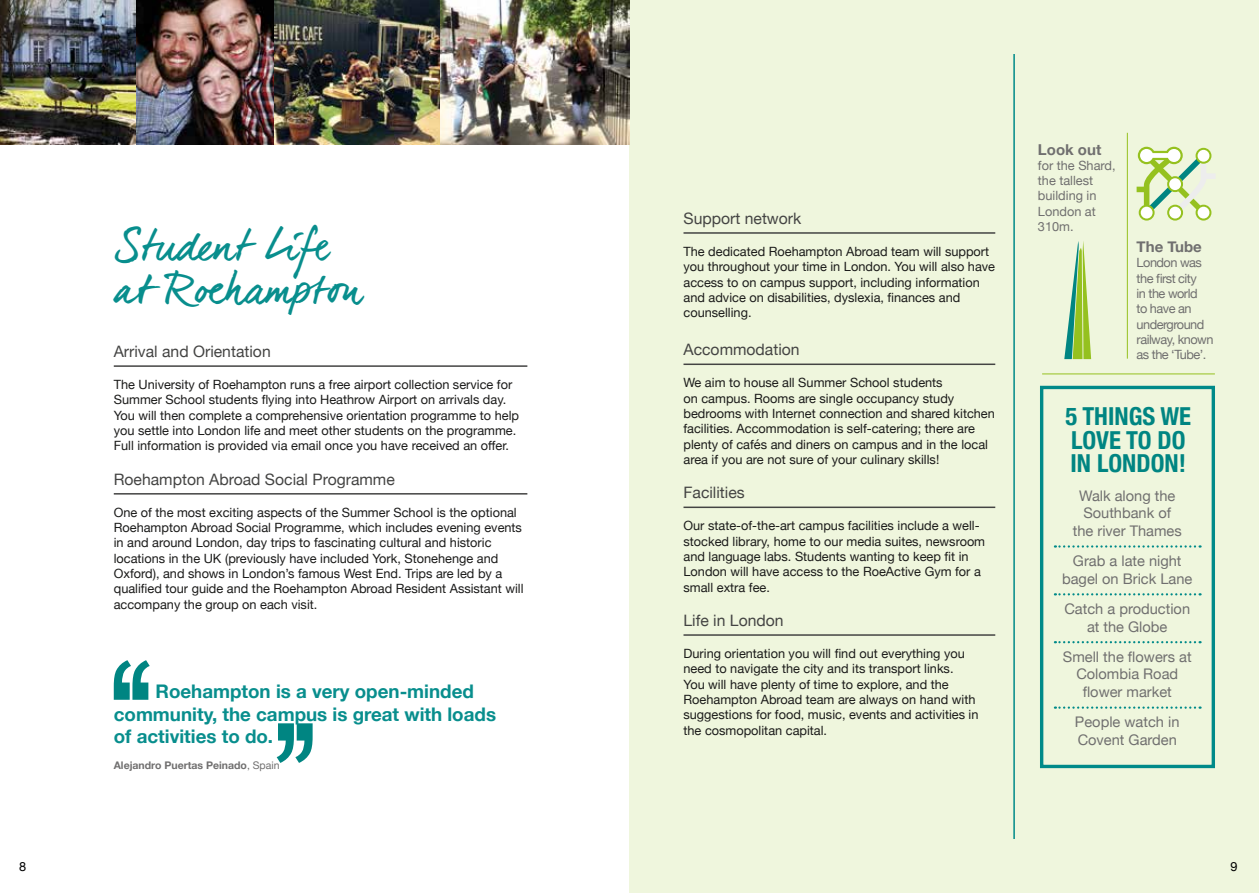
<style>
.page{position:relative;width:1259px;height:893px;background:#fff}
.page>*{position:absolute;margin:0;border:0;box-sizing:border-box;transform-origin:0 0}
.t1{font:42px/42.6px "dear Joe 6";letter-spacing:-.02em;color:#088e8d}
.t2{font:700 condensed 24.75px/23.4px "Helvetica Neue";color:#008582}
.t3{font:700 18.75px/22.5px "Helvetica Neue";color:#088e8d}
.t4{font:15.75px "Helvetica Neue";color:#444443}
.t5{font:700 15px "Helvetica Neue";color:#706f6f}
.t6{font:14.7px/17.5px "Helvetica Neue";color:#706f6f;text-align:center}
.t7{font:12.75px/15.3px "Helvetica Neue";color:#1b1b1a}
.t8{font:12.75px/15.3px "Helvetica Neue";letter-spacing:-.04em;color:#706f6f}
.t9{font:12.75px/15.3px "Helvetica Neue";color:#706f6f}
.t10{font:12.75px "Helvetica Neue";color:#000}
.t11{font:700 10.5px "Helvetica Neue";color:#706f6f}
.s1{font-weight:400}
</style>
<div class="page">
<div style="left:629px;top:0;width:630px;height:893px;background:#eff6dd"></div>
<hr style="left:1013px;top:54px;width:2px;height:785px;background:#008a89">
<hr style="left:114px;top:365px;width:413px;height:2px;background:#444443">
<hr style="left:114px;top:493px;width:413px;height:2px;background:#444443">
<hr style="left:683px;top:232px;width:312px;height:2px;background:#444443">
<hr style="left:683px;top:364px;width:312px;height:1px;background:#444443">
<hr style="left:683px;top:507px;width:312px;height:1px;background:#444443">
<hr style="left:683px;top:634px;width:312px;height:2px;background:#444443">
<hr style="left:1042px;top:374px;width:173px;height:1px;background:#95c11f">
<svg style="left:114px;top:660px;width:36px;height:40px"></svg>
<svg style="left:277px;top:723px;width:36px;height:40px"></svg>
<img style="left:0;top:0;width:137px;height:144px">
<img style="left:439px;top:0;width:190px;height:144px">
<img style="left:137px;top:0;width:302px;height:144px">
<svg style="left:1136px;top:147px;width:79px;height:74px"></svg>
<svg style="left:1064px;top:241px;width:27px;height:118px"></svg>
<hr style="left:1127px;top:133px;width:1px;height:226px;background:#95c11f">
<svg style="left:1055px;top:545px;width:145px;height:3px"></svg>
<svg style="left:1055px;top:593px;width:145px;height:2px"></svg>
<svg style="left:1055px;top:641px;width:145px;height:2px"></svg>
<svg style="left:1055px;top:706px;width:145px;height:3px"></svg>
<div style="left:1040px;top:386px;width:175px;height:382px;border:3px solid #008a89"></div>
<h1 class="t1" style="left:114px;top:224px;width:252px">Student Life at Roehampton</h1>
<p class="t4" style="left:114px;top:340px;width:158px">Arrival and Orientation</p>
<p class="t7" style="left:114px;top:378px;width:407px">The University of Roehampton runs a free airport collection service for Summer School students flying into Heathrow Airport on arrivals day.<br>You will then complete a comprehensive orientation programme to help you settle into London life and meet other students on the programme.<br>Full information is provided via email once you have received an offer.</p>
<p class="t4" style="left:114px;top:468px;width:282px">Roehampton Abroad Social Programme</p>
<p class="t7" style="left:114px;top:505px;width:411px">One of the most exciting aspects of the Summer School is the optional Roehampton Abroad Social Programme, which includes evening events in and around London, day trips to fascinating cultural and historic locations in the UK (previously have included York, Stonehenge and Oxford), and shows in London’s famous West End. Trips are led by a qualified tour guide and the Roehampton Abroad Resident Assistant will accompany the group on each visit.</p>
<h3 class="t3" style="left:114px;top:681px;width:384px;text-indent:42px">Roehampton is a very open-minded community, the campus is great with loads of activities to do.</h3>
<p class="t11" style="left:114px;top:757px;width:167px">Alejandro Puertas Peinado<span class="s1">, Spain</span></p>
<p class="t4" style="left:683px;top:207px;width:119px">Support network</p>
<p class="t7" style="left:683px;top:245px;width:313px">The dedicated Roehampton Abroad team will support you throughout your time in London. You will also have access to on campus support, including information and advice on disabilities, dyslexia, finances and counselling.</p>
<p class="t4" style="left:683px;top:338px;width:118px">Accommodation</p>
<p class="t7" style="left:683px;top:376px;width:313px">We aim to house all Summer School students<br>on campus. Rooms are single occupancy study bedrooms with Internet connection and shared kitchen facilities. Accommodation is self-catering; there are plenty of cafés and diners on campus and in the local area if you are not sure of your culinary skills!</p>
<p class="t4" style="left:683px;top:481px;width:63px">Facilities</p>
<p class="t7" style="left:683px;top:519px;width:303px">Our state-of-the-art campus facilities include a well&shy;stocked library, home to our media suites, newsroom and language labs. Students wanting to keep fit in London will have access to the RoeActive Gym for a small extra fee.</p>
<p class="t4" style="left:683px;top:609px;width:102px">Life in London</p>
<p class="t7" style="left:683px;top:647px;width:296px">During orientation you will find out everything you need to navigate the city and its transport links.<br>You will have plenty of time to explore, and the Roehampton Abroad team are always on hand with suggestions for food, music, events and activities in the cosmopolitan capital.</p>
<p class="t5" style="left:1038px;top:137px;width:65px">Look out</p>
<p class="t9" style="left:1038px;top:158px;width:79px">for the Shard, the tallest building in<br>London at<br>310m.</p>
<p class="t5" style="left:1136px;top:235px;width:67px">The Tube</p>
<p class="t8" style="left:1136px;top:256px;width:78px">London was the first city<br>in the world<br>to have an underground railway, known as the ‘Tube’.</p>
<h2 class="t2" style="left:1065px;top:403px;width:127px">5 THINGS WE<br>LOVE TO DO<br>IN LONDON!</h2>
<p class="t6" style="left:1072px;top:487px;width:110px">Walk along the<br>Southbank of the river Thames</p>
<p class="t6" style="left:1062px;top:553px;width:132px">Grab a late night bagel on Brick Lane</p>
<p class="t6" style="left:1064px;top:601px;width:127px">Catch a production at the Globe</p>
<p class="t6" style="left:1063px;top:649px;width:130px">Smell the flowers at<br>Colombia Road flower market</p>
<p class="t6" style="left:1075px;top:714px;width:106px;text-align:left">People watch in<br>Covent Garden</p>
<p class="t10" style="left:19px;top:857px;width:9px">8</p>
<p class="t10" style="left:1230px;top:857px;width:9px">9</p>
</div>
